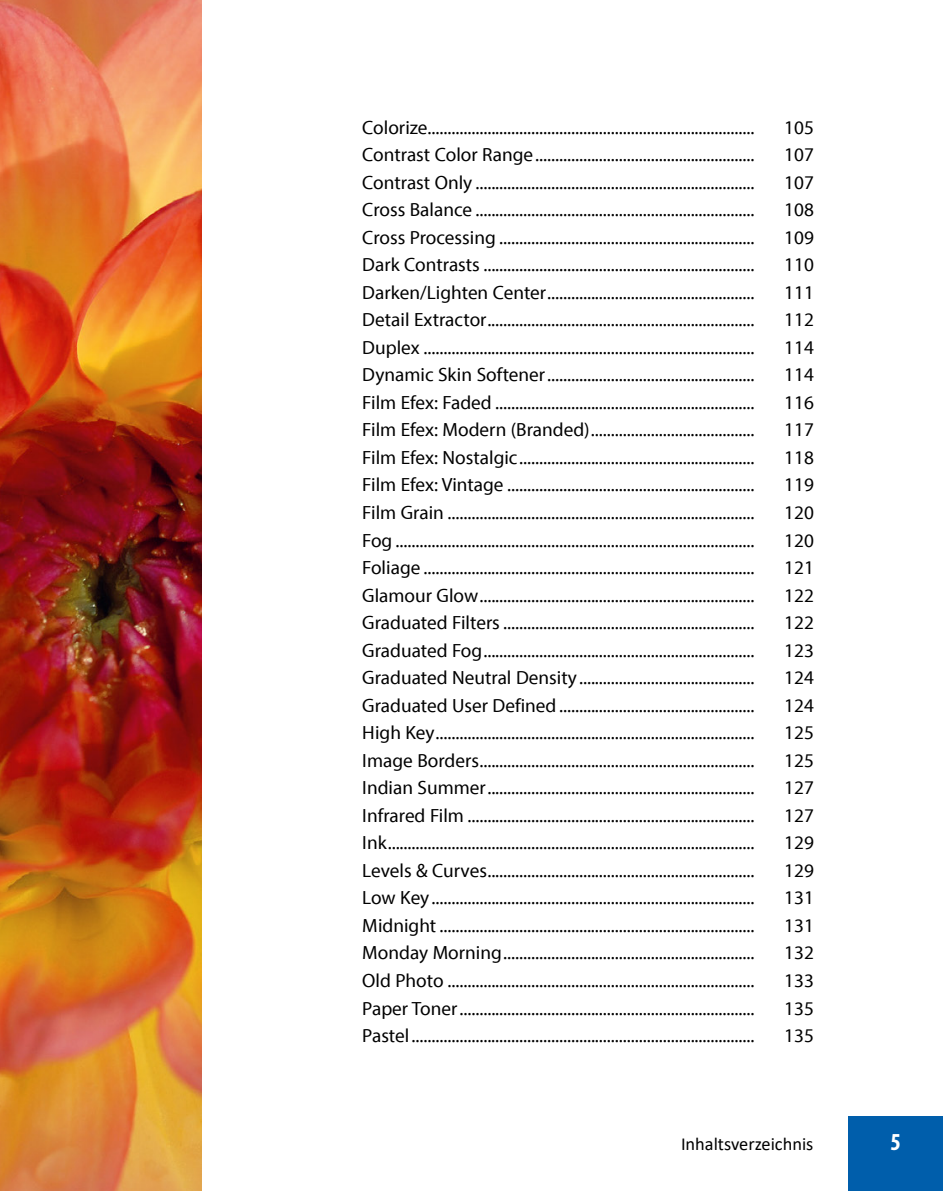
<style>
.page{position:relative;width:943px;height:1191px;background:#fff}
.page>*{position:absolute;margin:0;border:0;box-sizing:border-box;transform-origin:0 0}
.t1{font:700 condensed 24.5px "Myriad Pro";color:#fff}
.t2{font:19.25px "Myriad Pro";color:#000}
.t3{font:18.38px "Calibri";color:#000}
</style>
<div class="page">
<div style="left:848px;top:1116px;width:95px;height:75px;background:#005eab"></div>
<img style="left:0;top:0;width:201px;height:1191px">
<p class="t2" style="left:362px;top:115px;width:393px">Colorize..................................................................................</p>
<p class="t2" style="left:784px;top:115px;width:31px">105</p>
<p class="t2" style="left:362px;top:143px;width:393px">Contrast Color Range.......................................................</p>
<p class="t2" style="left:784px;top:143px;width:31px">107</p>
<p class="t2" style="left:362px;top:170px;width:393px">Contrast Only ......................................................................</p>
<p class="t2" style="left:784px;top:170px;width:31px">107</p>
<p class="t2" style="left:362px;top:198px;width:393px">Cross Balance ......................................................................</p>
<p class="t2" style="left:784px;top:198px;width:31px">108</p>
<p class="t2" style="left:362px;top:225px;width:393px">Cross Processing ................................................................</p>
<p class="t2" style="left:784px;top:225px;width:31px">109</p>
<p class="t2" style="left:362px;top:253px;width:393px">Dark Contrasts ....................................................................</p>
<p class="t2" style="left:784px;top:253px;width:31px">110</p>
<p class="t2" style="left:362px;top:280px;width:393px">Darken/Lighten Center....................................................</p>
<p class="t2" style="left:784px;top:280px;width:31px">111</p>
<p class="t2" style="left:362px;top:308px;width:393px">Detail Extractor...................................................................</p>
<p class="t2" style="left:784px;top:308px;width:31px">112</p>
<p class="t2" style="left:362px;top:335px;width:393px">Duplex ...................................................................................</p>
<p class="t2" style="left:784px;top:335px;width:31px">114</p>
<p class="t2" style="left:362px;top:363px;width:393px">Dynamic Skin Softener....................................................</p>
<p class="t2" style="left:784px;top:363px;width:31px">114</p>
<p class="t2" style="left:362px;top:390px;width:393px">Film Efex: Faded .................................................................</p>
<p class="t2" style="left:784px;top:390px;width:31px">116</p>
<p class="t2" style="left:362px;top:418px;width:393px">Film Efex: Modern (Branded).........................................</p>
<p class="t2" style="left:784px;top:418px;width:31px">117</p>
<p class="t2" style="left:362px;top:445px;width:393px">Film Efex: Nostalgic...........................................................</p>
<p class="t2" style="left:784px;top:445px;width:31px">118</p>
<p class="t2" style="left:362px;top:473px;width:393px">Film Efex: Vintage ..............................................................</p>
<p class="t2" style="left:784px;top:473px;width:31px">119</p>
<p class="t2" style="left:362px;top:500px;width:393px">Film Grain .............................................................................</p>
<p class="t2" style="left:784px;top:500px;width:31px">120</p>
<p class="t2" style="left:362px;top:528px;width:393px">Fog ..........................................................................................</p>
<p class="t2" style="left:784px;top:528px;width:31px">120</p>
<p class="t2" style="left:362px;top:555px;width:393px">Foliage ...................................................................................</p>
<p class="t2" style="left:784px;top:555px;width:31px">121</p>
<p class="t2" style="left:362px;top:583px;width:393px">Glamour Glow.....................................................................</p>
<p class="t2" style="left:784px;top:583px;width:31px">122</p>
<p class="t2" style="left:362px;top:611px;width:393px">Graduated Filters ...............................................................</p>
<p class="t2" style="left:784px;top:611px;width:31px">122</p>
<p class="t2" style="left:362px;top:638px;width:393px">Graduated Fog....................................................................</p>
<p class="t2" style="left:784px;top:638px;width:31px">123</p>
<p class="t2" style="left:362px;top:666px;width:393px">Graduated Neutral Density............................................</p>
<p class="t2" style="left:784px;top:666px;width:31px">124</p>
<p class="t2" style="left:362px;top:693px;width:393px">Graduated User Defined.................................................</p>
<p class="t2" style="left:784px;top:693px;width:31px">124</p>
<p class="t2" style="left:362px;top:721px;width:393px">High Key................................................................................</p>
<p class="t2" style="left:784px;top:721px;width:31px">125</p>
<p class="t2" style="left:362px;top:748px;width:393px">Image Borders.....................................................................</p>
<p class="t2" style="left:784px;top:748px;width:31px">125</p>
<p class="t2" style="left:362px;top:776px;width:393px">Indian Summer...................................................................</p>
<p class="t2" style="left:784px;top:776px;width:31px">127</p>
<p class="t2" style="left:362px;top:803px;width:393px">Infrared Film ........................................................................</p>
<p class="t2" style="left:784px;top:803px;width:31px">127</p>
<p class="t2" style="left:362px;top:831px;width:393px">Ink............................................................................................</p>
<p class="t2" style="left:784px;top:831px;width:31px">129</p>
<p class="t2" style="left:362px;top:858px;width:393px">Levels &amp; Curves...................................................................</p>
<p class="t2" style="left:784px;top:858px;width:31px">129</p>
<p class="t2" style="left:362px;top:886px;width:393px">Low Key.................................................................................</p>
<p class="t2" style="left:784px;top:886px;width:31px">131</p>
<p class="t2" style="left:362px;top:913px;width:393px">Midnight ...............................................................................</p>
<p class="t2" style="left:784px;top:913px;width:31px">131</p>
<p class="t2" style="left:362px;top:941px;width:393px">Monday Morning...............................................................</p>
<p class="t2" style="left:784px;top:941px;width:31px">132</p>
<p class="t2" style="left:362px;top:968px;width:393px">Old Photo .............................................................................</p>
<p class="t2" style="left:784px;top:968px;width:31px">133</p>
<p class="t2" style="left:362px;top:996px;width:393px">Paper Toner..........................................................................</p>
<p class="t2" style="left:784px;top:996px;width:31px">135</p>
<p class="t2" style="left:362px;top:1023px;width:393px">Pastel......................................................................................</p>
<p class="t2" style="left:784px;top:1023px;width:31px">135</p>
<p class="t3" style="left:681px;top:1130px;width:134px">Inhaltsverzeichnis</p>
<p class="t1" style="left:890px;top:1126px;width:12px">5</p>
</div>
